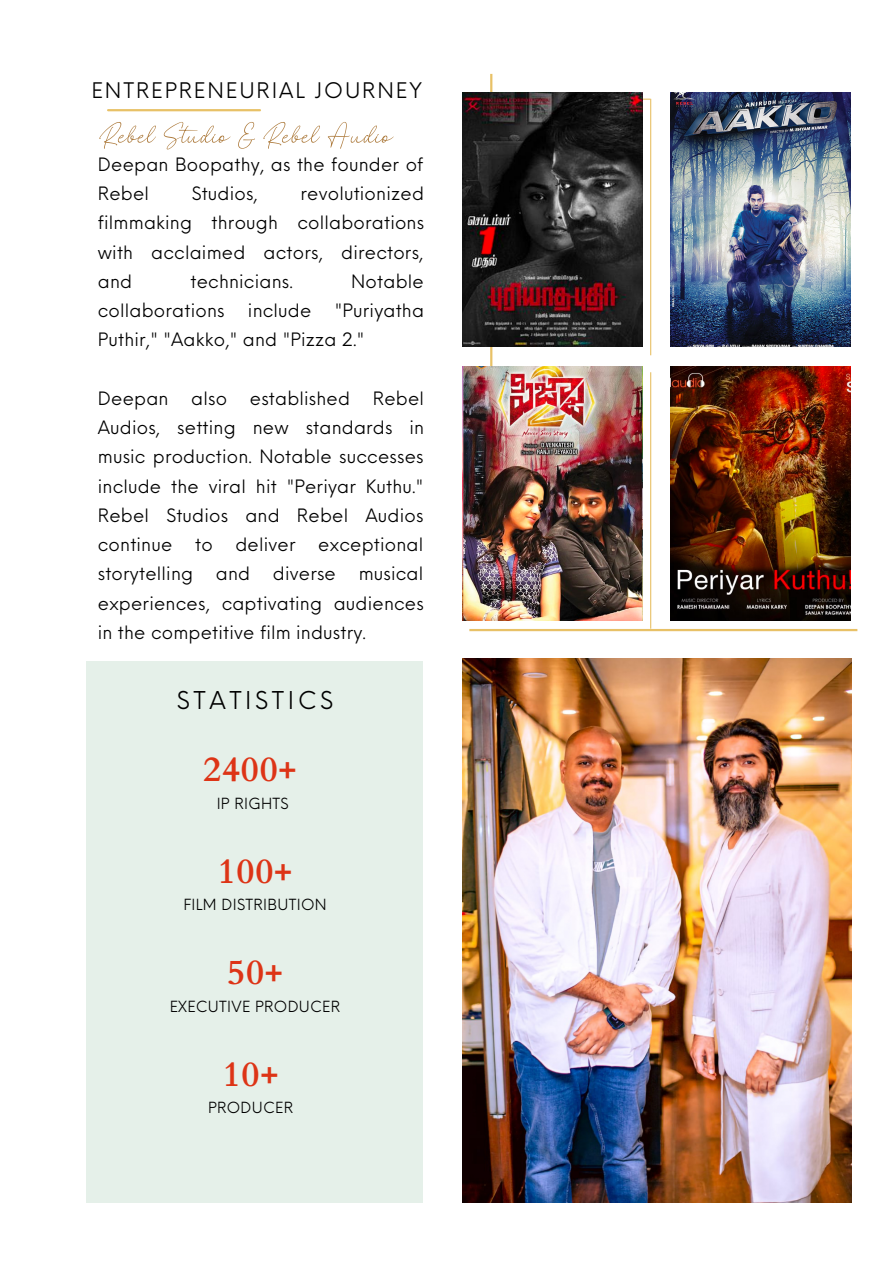
<style>
.page{position:relative;width:893px;height:1264px;background:#fff}
.page>*{position:absolute;margin:0;border:0;box-sizing:border-box;transform-origin:0 0}
.t1{font:55.35px "The Bigmaker";color:#ac793a}
.t2{font:700 35.1px "Cardo";letter-spacing:.025em;color:#dd3416}
.t3{font:24px "Neue Einstellung";letter-spacing:.15em;color:#000}
.t4{font:21px "Neue Einstellung";letter-spacing:.09em;color:#000}
.t5{font:18px/29.2px "Neue Einstellung";letter-spacing:.01em;color:#000;text-align:justify}
.t6{font:15px "Neue Einstellung";letter-spacing:.02em;color:#000}
</style>
<div class="page">
<img style="left:670px;top:366px;width:180px;height:254px">
<div style="left:86px;top:661px;width:336px;height:541px;background:#e5f0e9"></div>
<img style="left:463px;top:658px;width:387px;height:544px">
<hr style="left:469px;top:99px;width:181px;height:1px;background:#e8c167">
<hr style="left:469px;top:629px;width:388px;height:2px;background:#e8c167">
<hr style="left:490px;top:74px;width:2px;height:478px;background:#e8c167">
<hr style="left:650px;top:99px;width:1px;height:256px;background:#e8c167">
<img style="left:670px;top:92px;width:180px;height:254px">
<img style="left:463px;top:366px;width:180px;height:254px">
<hr style="left:650px;top:372px;width:1px;height:256px;background:#e8c167">
<img style="left:463px;top:92px;width:180px;height:254px">
<hr style="left:108px;top:109px;width:152px;height:2px;background:#e8c167">
<p class="t4" style="left:91px;top:72px;width:332px">ENTREPRENEURIAL JOURNEY</p>
<p class="t1" style="left:99px;top:110px;width:295px">RebelStudio&amp;Rebel Audio</p>
<p class="t5" style="left:98px;top:148px;width:327px">Deepan Boopathy, as the founder of<br>Rebel</p>
<p class="t5" style="left:98px;top:177px;width:328px;text-indent:203px">revolutionized filmmaking through collaborations with acclaimed actors, directors, and</p>
<p class="t5" style="left:192px;top:177px;width:68px">Studios,</p>
<p class="t5" style="left:190px;top:265px;width:104px">technicians.</p>
<p class="t5" style="left:351px;top:265px;width:74px">Notable</p>
<p class="t5" style="left:98px;top:294px;width:128px">collaborations</p>
<p class="t5" style="left:248px;top:294px;width:65px">include</p>
<p class="t5" style="left:98px;top:294px;width:328px;text-indent:237px">"Puriyatha<br>Puthir," "Aakko," and "Pizza 2."</p>
<p class="t5" style="left:98px;top:382px;width:328px;text-indent:275px">Rebel Audios, setting new standards in music production. Notable successes include the viral hit "Periyar Kuthu." Rebel Studios and Rebel Audios continue</p>
<p class="t5" style="left:98px;top:382px;width:72px">Deepan</p>
<p class="t5" style="left:191px;top:382px;width:37px">also</p>
<p class="t5" style="left:250px;top:382px;width:102px">established</p>
<p class="t5" style="left:195px;top:528px;width:19px">to</p>
<p class="t5" style="left:235px;top:528px;width:62px">deliver</p>
<p class="t5" style="left:318px;top:528px;width:106px">exceptional</p>
<p class="t5" style="left:98px;top:557px;width:97px">storytelling</p>
<p class="t5" style="left:216px;top:557px;width:36px">and</p>
<p class="t5" style="left:273px;top:557px;width:65px">diverse</p>
<p class="t5" style="left:98px;top:557px;width:327px;text-indent:261px">musical experiences, captivating audiences in the competitive film industry.</p>
<p class="t3" style="left:177px;top:678px;width:158px">STATISTICS</p>
<p class="t2" style="left:203px;top:746px;width:95px">2400+</p>
<p class="t6" style="left:217px;top:789px;width:74px">IP RIGHTS</p>
<p class="t2" style="left:218px;top:848px;width:76px">100+</p>
<p class="t6" style="left:183px;top:891px;width:145px">FILM DISTRIBUTION</p>
<p class="t2" style="left:227px;top:949px;width:57px">50+</p>
<p class="t6" style="left:170px;top:992px;width:172px">EXECUTIVE PRODUCER</p>
<p class="t2" style="left:223px;top:1051px;width:57px">10+</p>
<p class="t6" style="left:208px;top:1094px;width:87px">PRODUCER</p>
</div>
